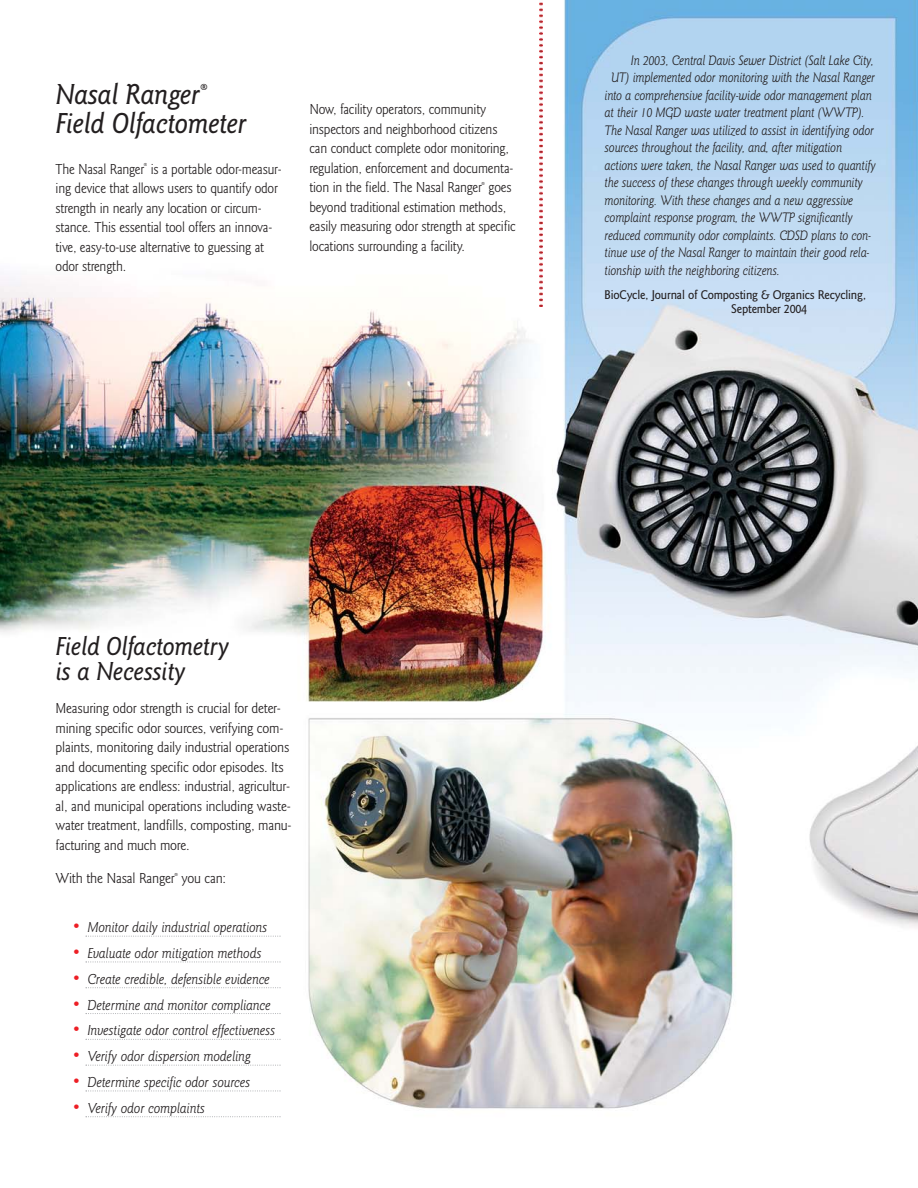
<style>
.page{position:relative;width:918px;height:1188px;background:#fff}
.page>*{position:absolute;margin:0;border:0;box-sizing:border-box;transform-origin:0 0}
.t1{font:italic 500 30px/28.5px "Goudy Sans";letter-spacing:-.015em;color:#231f20;scale:.95 1}
.t2{font:italic 500 27px/25.5px "Goudy Sans";letter-spacing:-.015em;color:#231f20;scale:.95 1}
.t3{font:15px/19.5px "Goudy Sans";letter-spacing:-.015em;color:#231f20;scale:.92 1}
.t4{font:15px/19.5px "Goudy Sans";letter-spacing:-.015em;color:#231f20;scale:.95 1}
.t5{font:italic 15px "Goudy Sans";letter-spacing:-.015em;color:#231f20;scale:.95 1}
.t6{font:italic 14.25px "Goudy Sans";letter-spacing:-.02em;color:#231f20;scale:.9 1}
.t7{font:500 13.2px/14.2px "Goudy Sans";letter-spacing:-.015em;color:#231f20;scale:.95 1}
.s1{font-size:18px;color:#ed1e25}
</style>
<div class="page">
<img style="left:0;top:0;width:918px;height:1118px">
<svg style="left:86px;top:936px;width:195px;height:1px"></svg>
<svg style="left:86px;top:961px;width:195px;height:2px"></svg>
<svg style="left:86px;top:987px;width:195px;height:1px"></svg>
<svg style="left:86px;top:1013px;width:195px;height:1px"></svg>
<svg style="left:86px;top:1039px;width:195px;height:1px"></svg>
<svg style="left:86px;top:1065px;width:195px;height:1px"></svg>
<svg style="left:86px;top:1090px;width:195px;height:2px"></svg>
<svg style="left:86px;top:1116px;width:195px;height:1px"></svg>
<div style="left:528px;top:0;width:21px;height:317px;background:#fff"></div>
<img style="left:540px;top:2px;width:2px;height:305px">
<h1 class="t1" style="left:56px;top:82px;width:203px">Nasal Ranger<sup>®<br></sup>Field Olfactometer</h1>
<p class="t3" style="left:56px;top:160px;width:247px">The Nasal Ranger<sup>®</sup> is a portable odor-measur&shy;ing device that allows users to quantify odor strength in nearly any location or circum&shy;stance. This essential tool offers an innova&shy;tive, easy-to-use alternative to guessing at odor strength.</p>
<p class="t3" style="left:309px;top:101px;width:226px">Now, facility operators, community inspectors and neighborhood citizens can conduct complete odor monitoring, regulation, enforcement and documenta&shy;tion in the field. The Nasal Ranger<sup>®</sup> goes beyond traditional estimation methods, easily measuring odor strength at specific locations surrounding a facility.</p>
<p class="t6" style="left:631px;top:55px;width:271px">In 2003, Central Davis Sewer District (Salt Lake City,</p>
<p class="t6" style="left:611px;top:72px;width:295px">UT) implemented odor monitoring with the Nasal Ranger</p>
<p class="t6" style="left:605px;top:90px;width:298px">into a comprehensive facility-wide odor management plan</p>
<p class="t6" style="left:605px;top:107px;width:290px">at their 10 MGD waste water treatment plant (WWTP).</p>
<p class="t6" style="left:605px;top:125px;width:301px">The Nasal Ranger was utilized to assist in identifying odor</p>
<p class="t6" style="left:605px;top:142px;width:265px">sources throughout the facility, and, after mitigation</p>
<p class="t6" style="left:605px;top:160px;width:303px">actions were taken, the Nasal Ranger was used to quantify</p>
<p class="t6" style="left:605px;top:177px;width:289px">the success of these changes through weekly community</p>
<p class="t6" style="left:605px;top:195px;width:278px">monitoring. With these changes and a new aggressive</p>
<p class="t6" style="left:605px;top:212px;width:277px">complaint response program, the WWTP significantly</p>
<p class="t6" style="left:605px;top:230px;width:298px">reduced community odor complaints. CDSD plans to con-</p>
<p class="t6" style="left:605px;top:247px;width:296px">tinue use of the Nasal Ranger to maintain their good rela-</p>
<p class="t6" style="left:605px;top:265px;width:196px">tionship with the neighboring citizens.</p>
<p class="t7" style="left:731px;top:288px;width:143px;text-indent:-127px">BioCycle, Journal of Composting &amp; Organics Recycling,<br>September 2004</p>
<h2 class="t2" style="left:56px;top:635px;width:184px">Field Olfactometry is a Necessity</h2>
<p class="t4" style="left:56px;top:700px;width:250px">Measuring odor strength is crucial for deter&shy;mining specific odor sources, verifying com&shy;plaints, monitoring daily industrial operations and documenting specific odor episodes. Its applications are endless: industrial, agricultur&shy;al, and municipal operations including waste&shy;water treatment, landfills, composting, manu&shy;facturing and much more.</p>
<p class="t4" style="left:56px;top:869px;width:181px">With the Nasal Ranger<sup>®</sup> you can:</p>
<p class="t5" style="left:72px;top:922px;width:207px"><span class="s1">•</span> Monitor daily industrial operations</p>
<p class="t5" style="left:72px;top:947px;width:201px"><span class="s1">•</span> Evaluate odor mitigation methods</p>
<p class="t5" style="left:72px;top:973px;width:210px"><span class="s1">•</span> Create credible, defensible evidence</p>
<p class="t5" style="left:72px;top:999px;width:211px"><span class="s1">•</span> Determine and monitor compliance</p>
<p class="t5" style="left:72px;top:1025px;width:215px"><span class="s1">•</span> Investigate odor control effectiveness</p>
<p class="t5" style="left:72px;top:1051px;width:190px"><span class="s1">•</span> Verify odor dispersion modeling</p>
<p class="t5" style="left:72px;top:1076px;width:189px"><span class="s1">•</span> Determine specific odor sources</p>
<p class="t5" style="left:72px;top:1102px;width:142px"><span class="s1">•</span> Verify odor complaints</p>
</div>
